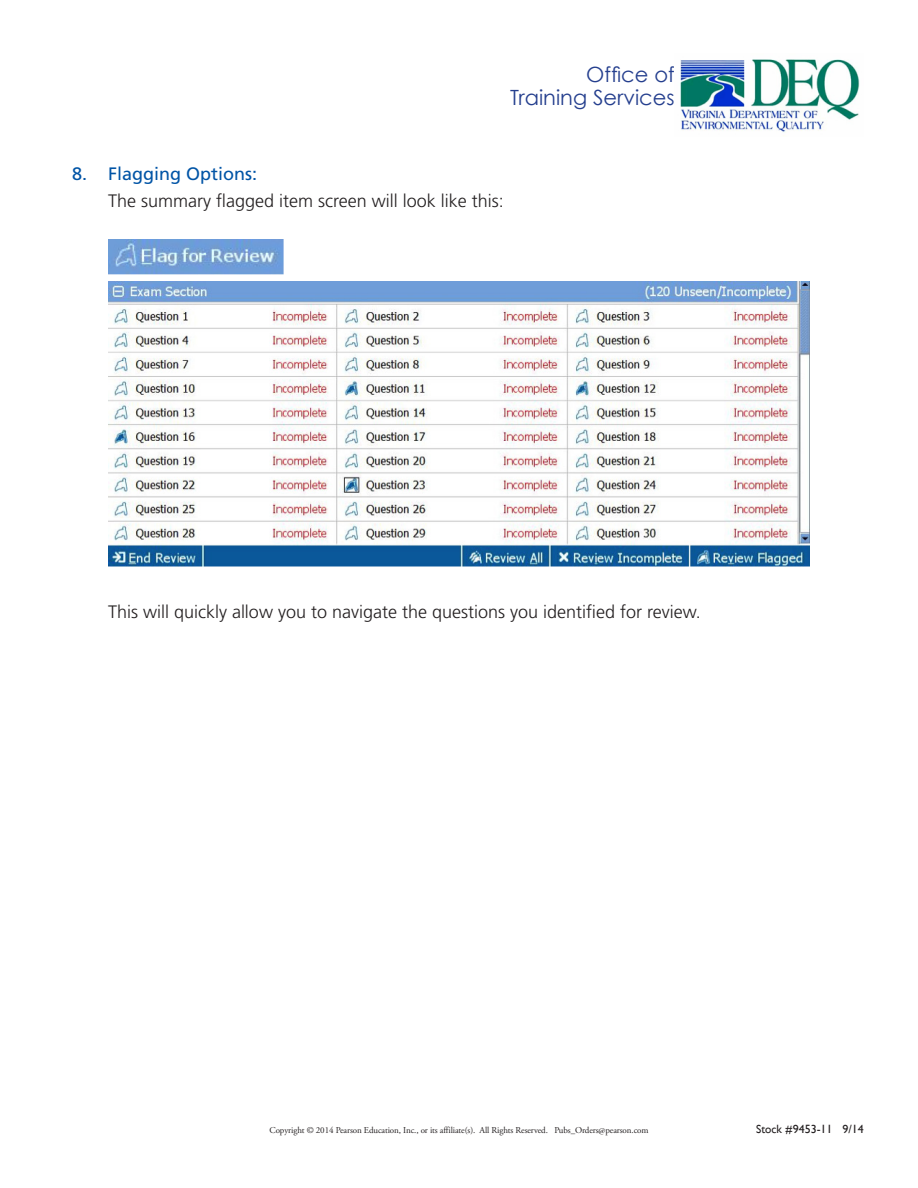
<style>
.page{position:relative;width:918px;height:1188px;background:#fff}
.page>*{position:absolute;margin:0;border:0;box-sizing:border-box;transform-origin:0 0}
.t1{font:21px/23.1px "Century Gothic";color:#253f8e;text-align:right}
.Indented_Text{font:300 18px "Frutiger LT Std";color:#231f20}
.t2{font:18px "Frutiger LT Std";color:#0154a6}
.Text{font:500 12px "Gill Sans MT Pro";color:#231f20;scale:.95 1}
.Text-2{font:9px "Adobe Garamond Pro";letter-spacing:-.01em;color:#231f20}
</style>
<div class="page">
<img style="left:680px;top:59px;width:180px;height:73px">
<img style="left:108px;top:281px;width:702px;height:286px">
<img style="left:108px;top:239px;width:176px;height:35px">
<p class="t1" style="left:510px;top:62px;width:166px">Office of<br>Training Services</p>
<p class="t2" style="left:72px;top:163px;width:187px">8. Flagging Options:</p>
<p class="Indented_Text" style="left:108px;top:191px;width:397px">The summary flagged item screen will look like this:</p>
<p class="Indented_Text" style="left:108px;top:602px;width:594px">This will quickly allow you to navigate the questions you identified for review.</p>
<p class="Text-2" style="left:270px;top:1125px;width:381px">Copyright © 2014 Pearson Education, Inc., or its affiliate(s). All Rights Reserved. Pubs_Orders@pearson.com</p>
<p class="Text" style="left:756px;top:1122px;width:115px">Stock #9453-11 9/14</p>
</div>
